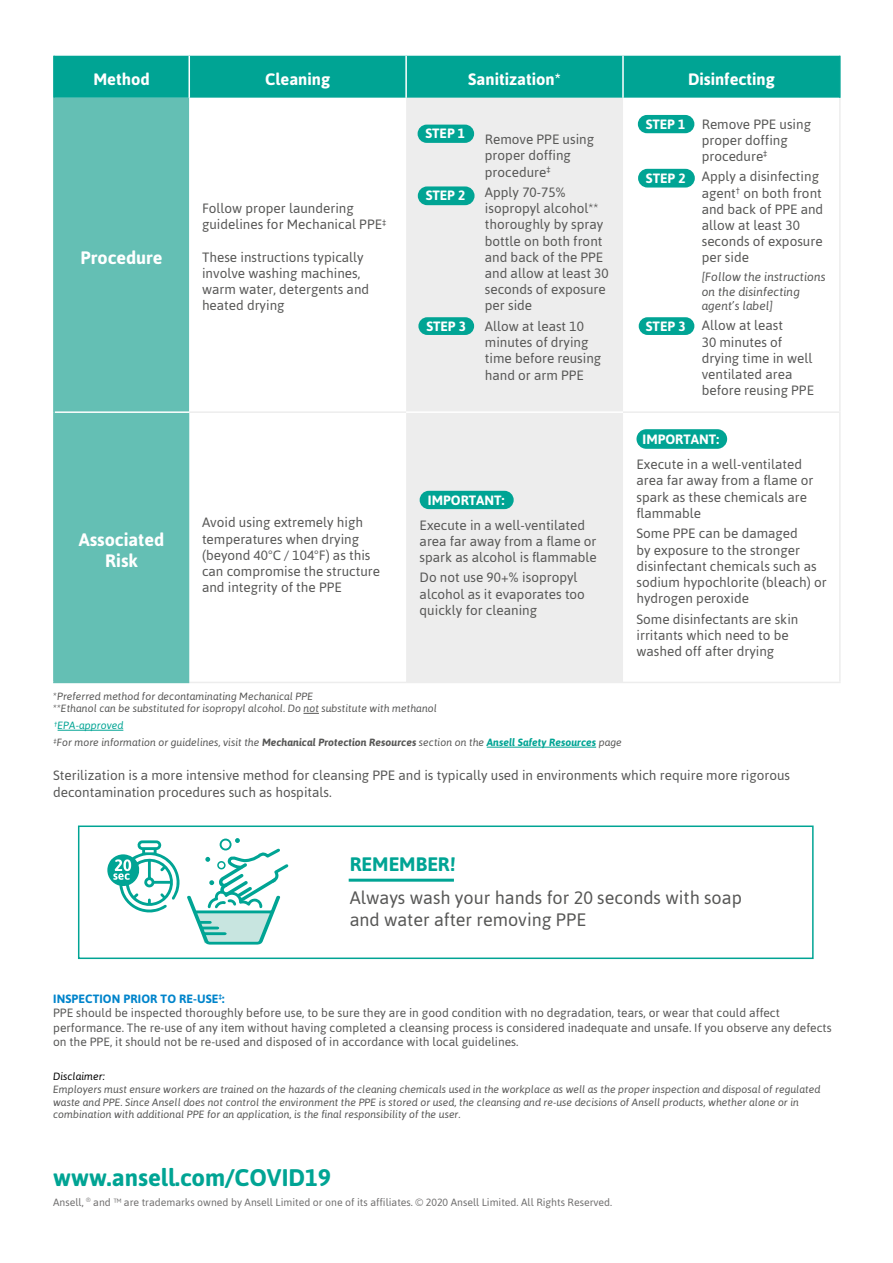
<style>
.page{position:relative;width:893px;height:1263px;background:#fff}
.page>*{position:absolute;margin:0;border:0;box-sizing:border-box;transform-origin:0 0}
.t1{font:700 24px "Asap";color:#00a494}
.t2{font:700 19.5px "Asap";color:#00a494}
.t3{font:18px/21.6px "Asap";color:#575756}
.t4{font:700 18px/21.6px "Asap";color:#fff;text-align:center}
.t5{font:700 16.5px "Asap";color:#fff}
.t6{font:13.5px/16.2px "Asap";color:#575756}
.t7{font:700 13.5px "Asap";color:#fff}
.t8{font:12px/14.4px "Asap";color:#575756}
.t9{font:italic 12px/14.4px "Asap";color:#575756}
.t10{font:italic 10.5px/12.6px "Asap";color:#575756}
.t11{font:10.5px "Asap";color:#706f6f}
.t12{font:italic 10.5px "Asap";color:#000}
.s1{color:#00a494}
.s2{font-weight:700}
.s3{font-weight:700;color:#00a494}
.s4{font-weight:700;color:#0084cb}
</style>
<div class="page">
<svg style="left:303px;top:713px;width:16px;height:1px"></svg>
<div style="left:55px;top:56px;width:784px;height:42px;background:#00a494"></div>
<div style="left:55px;top:98px;width:134px;height:584px;background:#64bfb4"></div>
<div style="left:406px;top:98px;width:217px;height:584px;background:#ededed"></div>
<hr style="left:189px;top:56px;width:1px;height:42px;background:#fff">
<hr style="left:405px;top:56px;width:2px;height:42px;background:#fff">
<hr style="left:622px;top:56px;width:2px;height:42px;background:#fff">
<hr style="left:839px;top:98px;width:2px;height:313px;background:#ededed">
<hr style="left:839px;top:413px;width:2px;height:269px;background:#ededed">
<hr style="left:839px;top:56px;width:2px;height:42px;background:#00a494">
<hr style="left:189px;top:411px;width:217px;height:2px;background:#ededed">
<hr style="left:623px;top:411px;width:218px;height:2px;background:#ededed">
<hr style="left:406px;top:411px;width:217px;height:2px;background:#fff">
<hr style="left:55px;top:411px;width:134px;height:2px;background:#fff">
<hr style="left:189px;top:682px;width:217px;height:1px;background:#ededed">
<hr style="left:406px;top:682px;width:217px;height:1px;background:#ededed">
<hr style="left:623px;top:682px;width:218px;height:1px;background:#ededed">
<hr style="left:53px;top:682px;width:136px;height:1px;background:#64bfb4">
<hr style="left:53px;top:56px;width:2px;height:42px;background:#00a494">
<hr style="left:53px;top:98px;width:2px;height:314px;background:#64bfb4">
<hr style="left:53px;top:412px;width:2px;height:270px;background:#64bfb4">
<div style="left:420px;top:491px;width:94px;height:18px;background:#00a494;border-radius:9px"></div>
<div style="left:636px;top:429px;width:91px;height:20px;background:#00a494;border-radius:10px"></div>
<div style="left:418px;top:125px;width:56px;height:18px;background:#00a494;border-radius:9px"></div>
<div style="left:418px;top:186px;width:57px;height:19px;background:#00a494;border-radius:9px"></div>
<div style="left:418px;top:317px;width:56px;height:18px;background:#00a494;border-radius:9px"></div>
<div style="left:78px;top:825px;width:736px;height:134px;border:2px solid #00a494"></div>
<hr style="left:349px;top:879px;width:105px;height:3px;background:#00a494">
<svg style="left:187px;top:838px;width:102px;height:106px"></svg>
<svg style="left:107px;top:840px;width:72px;height:72px"></svg>
<div style="left:638px;top:115px;width:56px;height:18px;background:#00a494;border-radius:9px"></div>
<div style="left:638px;top:169px;width:57px;height:19px;background:#00a494;border-radius:9px"></div>
<div style="left:639px;top:317px;width:55px;height:18px;background:#00a494;border-radius:9px"></div>
<hr style="left:58px;top:730px;width:65px;height:1px;background:#00a494">
<hr style="left:487px;top:747px;width:109px;height:1px;background:#00a494">
<p class="t5" style="left:93px;top:68px;width:58px">Method</p>
<p class="t5" style="left:265px;top:68px;width:66px">Cleaning</p>
<p class="t5" style="left:468px;top:68px;width:94px">Sanitization*</p>
<p class="t5" style="left:688px;top:68px;width:88px">Disinfecting</p>
<h3 class="t4" style="left:81px;top:246px;width:84px">Procedure</h3>
<p class="t6" style="left:202px;top:200px;width:186px">Follow proper laundering guidelines for Mechanical PPE<sup>‡</sup></p>
<p class="t6" style="left:202px;top:249px;width:169px">These instructions typically involve washing machines, warm water, detergents and heated drying</p>
<p class="t7" style="left:425px;top:125px;width:41px">STEP 1</p>
<p class="t7" style="left:426px;top:186px;width:41px">STEP 2</p>
<p class="t7" style="left:426px;top:317px;width:41px">STEP 3</p>
<p class="t6" style="left:485px;top:131px;width:111px">Remove PPE using proper doffing procedure<sup>‡</sup></p>
<p class="t6" style="left:485px;top:184px;width:125px">Apply 70-75% isopropyl alcohol** thoroughly by spray bottle on both front and back of the PPE and allow at least 30 seconds of exposure per side</p>
<p class="t6" style="left:485px;top:318px;width:118px">Allow at least 10 minutes of drying time before reusing hand or arm PPE</p>
<h3 class="t4" style="left:79px;top:528px;width:87px">Associated<br>Risk</h3>
<p class="t6" style="left:202px;top:514px;width:180px">Avoid using extremely high temperatures when drying (beyond 40°C / 104°F) as this can compromise the structure and integrity of the PPE</p>
<p class="t7" style="left:428px;top:491px;width:78px">IMPORTANT:</p>
<p class="t6" style="left:420px;top:516px;width:179px">Execute in a well-ventilated area far away from a flame or spark as alcohol is flammable</p>
<p class="t6" style="left:420px;top:569px;width:167px">Do not use 90+% isopropyl alcohol as it evaporates too quickly for cleaning</p>
<p class="t10" style="left:53px;top:689px;width:385px">*Preferred method for decontaminating Mechanical PPE<br>**Ethanol can be substituted for isopropyl alcohol. Do not substitute with methanol</p>
<p class="t10" style="left:54px;top:717px;width:570px;line-height:17px"><sup>†</sup><span class="s1">EPA-approved<br></span><sup>‡</sup>For more information or guidelines, visit the <span class="s2">Mechanical Protection Resources</span> section on the <span class="s3">Ansell Safety Resources</span> page</p>
<p class="t7" style="left:646px;top:115px;width:41px">STEP 1</p>
<p class="t7" style="left:646px;top:169px;width:41px">STEP 2</p>
<p class="t7" style="left:646px;top:317px;width:41px">STEP 3</p>
<p class="t6" style="left:702px;top:115px;width:111px">Remove PPE using proper doffing procedure<sup>‡</sup></p>
<p class="t6" style="left:702px;top:168px;width:123px">Apply a disinfecting agent<sup>†</sup> on both front and back of PPE and allow at least 30 seconds of exposure per side</p>
<p class="t9" style="left:702px;top:269px;width:125px">[Follow the instructions on the disinfecting agent’s label]</p>
<p class="t6" style="left:702px;top:317px;width:114px">Allow at least<br>30 minutes of drying time in well ventilated area before reusing PPE</p>
<p class="t7" style="left:642px;top:431px;width:78px">IMPORTANT:</p>
<p class="t6" style="left:636px;top:456px;width:178px">Execute in a well-ventilated area far away from a flame or spark as these chemicals are flammable</p>
<p class="t6" style="left:636px;top:525px;width:192px">Some PPE can be damaged<br>by exposure to the stronger disinfectant chemicals such as sodium hypochlorite (bleach) or hydrogen peroxide</p>
<p class="t6" style="left:636px;top:610px;width:163px">Some disinfectants are skin irritants which need to be washed off after drying</p>
<p class="t6" style="left:53px;top:767px;width:738px">Sterilization is a more intensive method for cleansing PPE and is typically used in environments which require more rigorous decontamination procedures such as hospitals.</p>
<h2 class="t2" style="left:350px;top:851px;width:107px">REMEMBER!</h2>
<h3 class="t3" style="left:350px;top:886px;width:394px">Always wash your hands for 20 seconds with soap and water after removing PPE</h3>
<p class="t8" style="left:53px;top:991px;width:780px"><span class="s4">INSPECTION PRIOR TO RE-USE</span><sup>‡</sup><span class="s4">:<br></span>PPE should be inspected thoroughly before use, to be sure they are in good condition with no degradation, tears, or wear that could affect performance. The re-use of any item without having completed a cleansing process is considered inadequate and unsafe. If you observe any defects on the PPE, it should not be re-used and disposed of in accordance with local guidelines.</p>
<p class="t12" style="left:53px;top:1070px;width:53px">Disclaimer:</p>
<p class="t10" style="left:53px;top:1083px;width:769px">Employers must ensure workers are trained on the hazards of the cleaning chemicals used in the workplace as well as the proper inspection and disposal of regulated waste and PPE. Since Ansell does not control the environment the PPE is stored or used, the cleansing and re-use decisions of Ansell products, whether alone or in combination with additional PPE for an application, is the final responsibility of the user.</p>
<h1 class="t1" style="left:53px;top:1162px;width:279px">www.ansell.com/COVID19</h1>
<p class="t11" style="left:53px;top:1195px;width:561px">Ansell, <sup>®</sup> and ™ are trademarks owned by Ansell Limited or one of its affiliates. © 2020 Ansell Limited. All Rights Reserved.</p>
</div>
